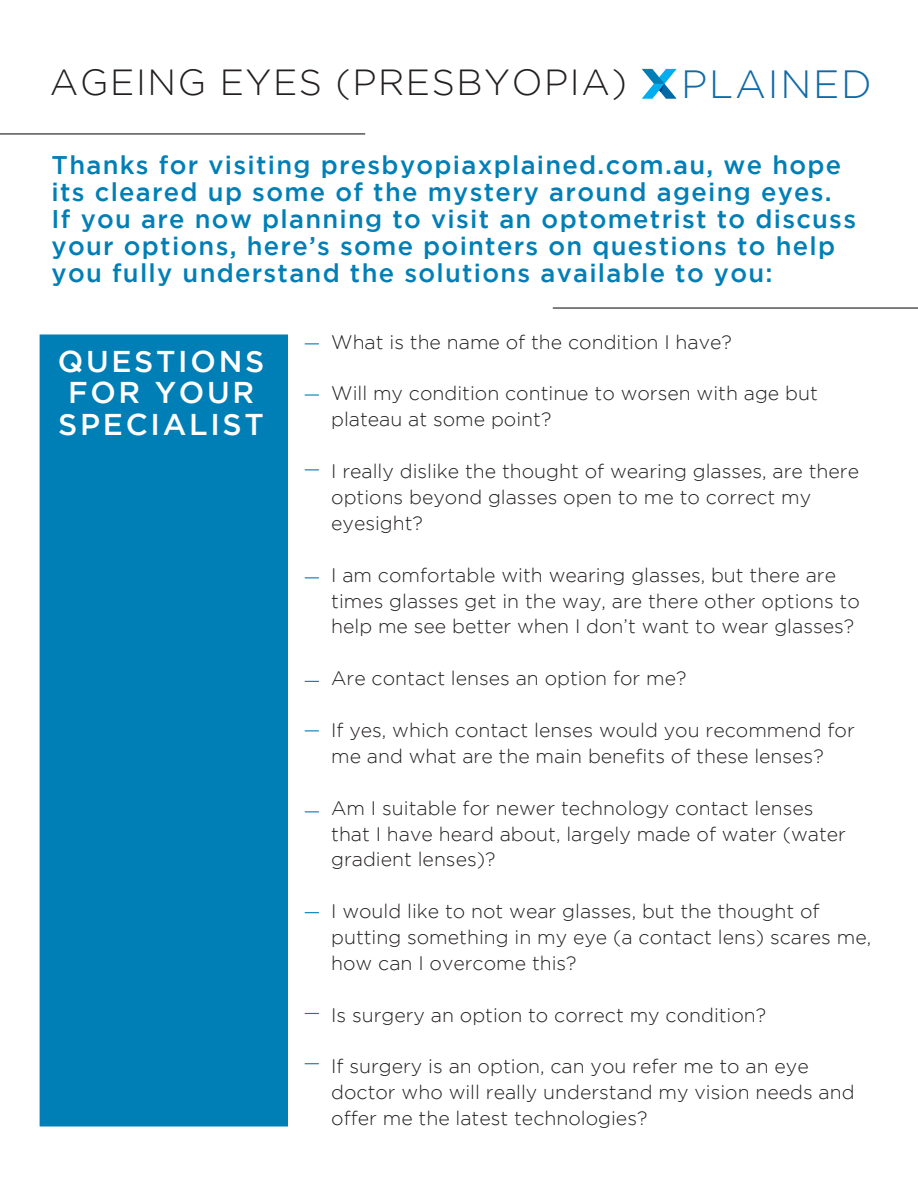
<style>
.page{position:relative;width:918px;height:1188px;background:#fff}
.page>*{position:absolute;margin:0;border:0;box-sizing:border-box;transform-origin:0 0}
.t1{font:300 39.3px "Gotham";letter-spacing:.045em;color:#0f6aa7}
.t2{font:300 36.15px "Gotham";letter-spacing:.045em;color:#231f20}
.t3{font:500 30px/31.5px "Gotham";letter-spacing:.09em;color:#fff;text-align:center}
.t4{font:500 25.5px/27px "Gotham";letter-spacing:.05em;color:#007fb7}
.t5{font:300 19.5px/26px "Gotham";color:#231f20}
</style>
<div class="page">
<div style="left:40px;top:334px;width:248px;height:792px;background:#007fb7"></div>
<svg style="left:642px;top:69px;width:35px;height:30px"></svg>
<hr style="left:0;top:134px;width:365px;height:1px;background:#000">
<svg style="left:305px;top:343px;width:14px;height:1px"></svg>
<svg style="left:305px;top:394px;width:14px;height:2px"></svg>
<svg style="left:305px;top:469px;width:14px;height:1px"></svg>
<svg style="left:305px;top:577px;width:14px;height:1px"></svg>
<svg style="left:305px;top:681px;width:14px;height:1px"></svg>
<svg style="left:305px;top:730px;width:14px;height:1px"></svg>
<svg style="left:305px;top:811px;width:14px;height:1px"></svg>
<hr style="left:553px;top:308px;width:365px;height:1px;background:#000">
<svg style="left:305px;top:912px;width:14px;height:1px"></svg>
<svg style="left:305px;top:1013px;width:14px;height:1px"></svg>
<svg style="left:305px;top:1063px;width:14px;height:1px"></svg>
<p class="t2" style="left:50px;top:63px;width:579px">AGEING EYES (PRESBYOPIA)</p>
<p class="t1" style="left:681px;top:63px;width:192px">PLAINED</p>
<p class="t4" style="left:52px;top:151px;width:806px">Thanks for visiting presbyopiaxplained.com.au, we hope its cleared up some of the mystery around ageing eyes.<br>If you are now planning to visit an optometrist to discuss your options, here’s some pointers on questions to help you fully understand the solutions available to you:</p>
<p class="t3" style="left:58px;top:345px;width:208px">QUESTIONS<br>FOR YOUR<br>SPECIALIST</p>
<p class="t5" style="left:331px;top:329px;width:402px">What is the name of the condition I have?</p>
<p class="t5" style="left:331px;top:380px;width:488px">Will my condition continue to worsen with age but plateau at some point?</p>
<p class="t5" style="left:331px;top:458px;width:529px">I really dislike the thought of wearing glasses, are there options beyond glasses open to me to correct my eyesight?</p>
<p class="t5" style="left:331px;top:562px;width:530px">I am comfortable with wearing glasses, but there are times glasses get in the way, are there other options to help me see better when I don’t want to wear glasses?</p>
<p class="t5" style="left:331px;top:665px;width:357px">Are contact lenses an option for me?</p>
<p class="t5" style="left:331px;top:717px;width:525px">If yes, which contact lenses would you recommend for me and what are the main benefits of these lenses?</p>
<p class="t5" style="left:331px;top:795px;width:516px">Am I suitable for newer technology contact lenses that I have heard about, largely made of water (water gradient lenses)?</p>
<p class="t5" style="left:331px;top:898px;width:542px">I would like to not wear glasses, but the thought of putting something in my eye (a contact lens) scares me, how can I overcome this?</p>
<p class="t5" style="left:331px;top:1002px;width:437px">Is surgery an option to correct my condition?</p>
<p class="t5" style="left:331px;top:1053px;width:525px">If surgery is an option, can you refer me to an eye doctor who will really understand my vision needs and offer me the latest technologies?</p>
</div>
